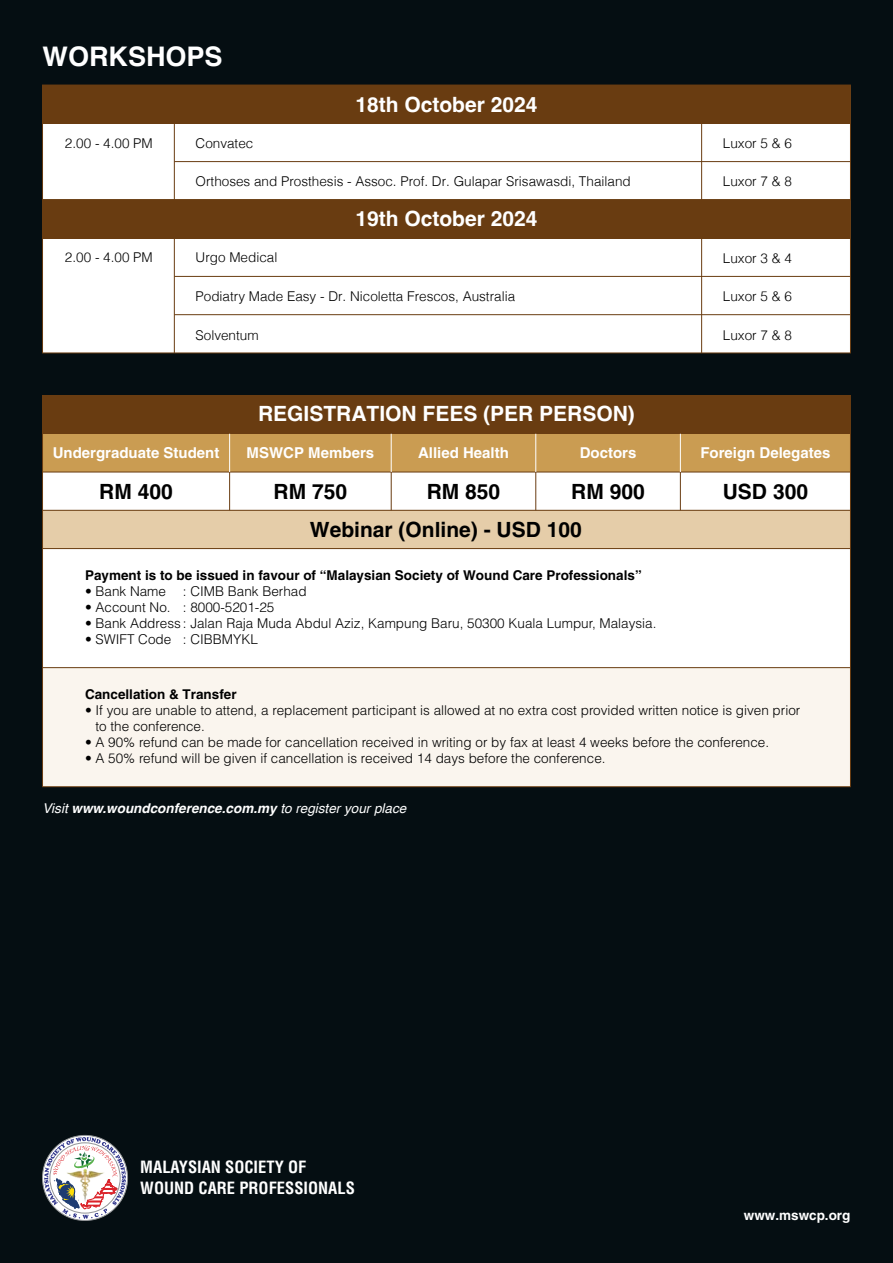
<style>
.page{position:relative;width:893px;height:1263px;background:#050e12}
.page>*{position:absolute;margin:0;border:0;box-sizing:border-box;transform-origin:0 0}
.t1{font:700 27px "Helvetica";color:#fff}
.t2{font:700 21px "Helvetica";color:#fff}
.t3{font:700 21px "Helvetica";color:#000}
.t4{font:700 condensed 16.5px/21px "Helvetica";color:#fff}
.t5{font:700 15px "Helvetica";color:#fff}
.t6{font:300 13.5px/16.2px "Helvetica";color:#000}
.t7{font:700 13.5px "Helvetica";color:#000}
.t8{font:italic 700 13.5px "Helvetica";color:#fff}
.t9{font:700 13.5px "Helvetica";color:#fff}
.s1{font-weight:400}
</style>
<div class="page">
<img style="left:44px;top:1137px;width:82px;height:82px">
<div style="left:43px;top:395px;width:807px;height:154px;background:#fff"></div>
<div style="left:43px;top:549px;width:807px;height:238px;background:#fff"></div>
<div style="left:43px;top:510px;width:807px;height:39px;background:#e5cda9"></div>
<div style="left:43px;top:668px;width:807px;height:119px;background:#faf5ee"></div>
<div style="left:43px;top:434px;width:807px;height:38px;background:#ca9c52"></div>
<div style="left:43px;top:395px;width:807px;height:39px;background:#693c11"></div>
<hr style="left:43px;top:667px;width:807px;height:1px;background:#693c11">
<hr style="left:43px;top:510px;width:807px;height:1px;background:#693c11">
<hr style="left:43px;top:472px;width:807px;height:1px;background:#693c11">
<hr style="left:43px;top:548px;width:807px;height:1px;background:#693c11">
<hr style="left:229px;top:472px;width:1px;height:38px;background:#693c11">
<hr style="left:391px;top:472px;width:1px;height:38px;background:#693c11">
<hr style="left:535px;top:472px;width:1px;height:38px;background:#693c11">
<hr style="left:680px;top:472px;width:1px;height:38px;background:#693c11">
<hr style="left:229px;top:434px;width:1px;height:38px;background:#fff">
<hr style="left:391px;top:434px;width:1px;height:38px;background:#fff">
<hr style="left:535px;top:434px;width:1px;height:38px;background:#fff">
<hr style="left:680px;top:434px;width:1px;height:38px;background:#fff">
<div style="left:43px;top:85px;width:807px;height:115px;background:#fff"></div>
<div style="left:43px;top:200px;width:807px;height:153px;background:#fff"></div>
<div style="left:43px;top:85px;width:807px;height:38px;background:#693c11"></div>
<div style="left:43px;top:200px;width:807px;height:38px;background:#693c11"></div>
<hr style="left:174px;top:161px;width:676px;height:1px;background:#693c11">
<hr style="left:43px;top:123px;width:807px;height:1px;background:#693c11">
<hr style="left:174px;top:276px;width:676px;height:1px;background:#693c11">
<hr style="left:174px;top:314px;width:676px;height:1px;background:#693c11">
<hr style="left:43px;top:238px;width:807px;height:1px;background:#693c11">
<hr style="left:174px;top:123px;width:1px;height:77px;background:#693c11">
<hr style="left:701px;top:123px;width:1px;height:77px;background:#693c11">
<hr style="left:174px;top:238px;width:1px;height:115px;background:#693c11">
<hr style="left:701px;top:238px;width:1px;height:115px;background:#693c11">
<div style="left:42px;top:199px;width:809px;height:154px;border:1px solid #693c11"></div>
<h1 class="t1" style="left:43px;top:40px;width:182px">WORKSHOPS</h1>
<h2 class="t2" style="left:355px;top:91px;width:184px">18th October 2024</h2>
<p class="t6" style="left:65px;top:134px;width:89px">2.00 - 4.00 PM</p>
<p class="t6" style="left:65px;top:249px;width:89px">2.00 - 4.00 PM</p>
<p class="t6" style="left:196px;top:134px;width:59px">Convatec</p>
<p class="t6" style="left:196px;top:173px;width:437px">Orthoses and Prosthesis - Assoc. Prof. Dr. Gulapar Srisawasdi, Thailand</p>
<h2 class="t2" style="left:355px;top:206px;width:184px">19th October 2024</h2>
<p class="t6" style="left:196px;top:249px;width:83px">Urgo Medical</p>
<p class="t6" style="left:196px;top:287px;width:321px">Podiatry Made Easy - Dr. Nicoletta Frescos, Australia</p>
<p class="t6" style="left:196px;top:326px;width:65px">Solventum</p>
<p class="t5" style="left:53px;top:444px;width:168px">Undergraduate Student</p>
<h2 class="t3" style="left:99px;top:479px;width:75px">RM 400</h2>
<h2 class="t2" style="left:258px;top:401px;width:378px">REGISTRATION FEES (PER PERSON)</h2>
<p class="t5" style="left:247px;top:444px;width:129px">MSWCP Members</p>
<p class="t5" style="left:418px;top:444px;width:92px">Allied Health</p>
<p class="t5" style="left:580px;top:444px;width:58px">Doctors</p>
<h2 class="t3" style="left:274px;top:479px;width:75px">RM 750</h2>
<h2 class="t3" style="left:427px;top:479px;width:75px">RM 850</h2>
<h2 class="t3" style="left:571px;top:479px;width:75px">RM 900</h2>
<h2 class="t3" style="left:310px;top:517px;width:273px">Webinar (Online) - USD 100</h2>
<p class="t7" style="left:85px;top:566px;width:558px">Payment is to be issued in favour of “Malaysian Society of Wound Care Professionals”</p>
<p class="t6" style="left:85px;top:583px;width:223px">• Bank Name : CIMB Bank Berhad</p>
<p class="t6" style="left:85px;top:599px;width:191px">• Account No. : 8000-5201-25</p>
<p class="t6" style="left:85px;top:615px;width:573px">• Bank Address : Jalan Raja Muda Abdul Aziz, Kampung Baru, 50300 Kuala Lumpur, Malaysia.</p>
<p class="t6" style="left:85px;top:631px;width:174px">• SWIFT Code : CIBBMYKL</p>
<p class="t6" style="left:723px;top:134px;width:71px">Luxor 5 &amp; 6</p>
<p class="t6" style="left:723px;top:173px;width:71px">Luxor 7 &amp; 8</p>
<p class="t6" style="left:723px;top:249px;width:71px">Luxor 3 &amp; 4</p>
<p class="t6" style="left:723px;top:287px;width:71px">Luxor 5 &amp; 6</p>
<p class="t6" style="left:723px;top:326px;width:71px">Luxor 7 &amp; 8</p>
<p class="t5" style="left:700px;top:444px;width:132px">Foreign Delegates</p>
<h2 class="t3" style="left:723px;top:479px;width:87px">USD 300</h2>
<p class="t7" style="left:85px;top:686px;width:153px">Cancellation &amp; Transfer</p>
<p class="t6" style="left:96px;top:702px;width:706px;text-indent:-11px">• If you are unable to attend, a replacement participant is allowed at no extra cost provided written notice is given prior to the conference.</p>
<p class="t6" style="left:85px;top:734px;width:686px">• A 90% refund can be made for cancellation received in writing or by fax at least 4 weeks before the conference.</p>
<p class="t6" style="left:85px;top:750px;width:522px">• A 50% refund will be given if cancellation is received 14 days before the conference.</p>
<p class="t8" style="left:43px;top:800px;width:365px"><span class="s1">Visit</span> www.woundconference.com.my <span class="s1">to register your place</span></p>
<p class="t4" style="left:140px;top:1157px;width:216px">MALAYSIAN SOCIETY OF<br>WOUND CARE PROFESSIONALS</p>
<p class="t9" style="left:744px;top:1206px;width:108px">www.mswcp.org</p>
</div>
